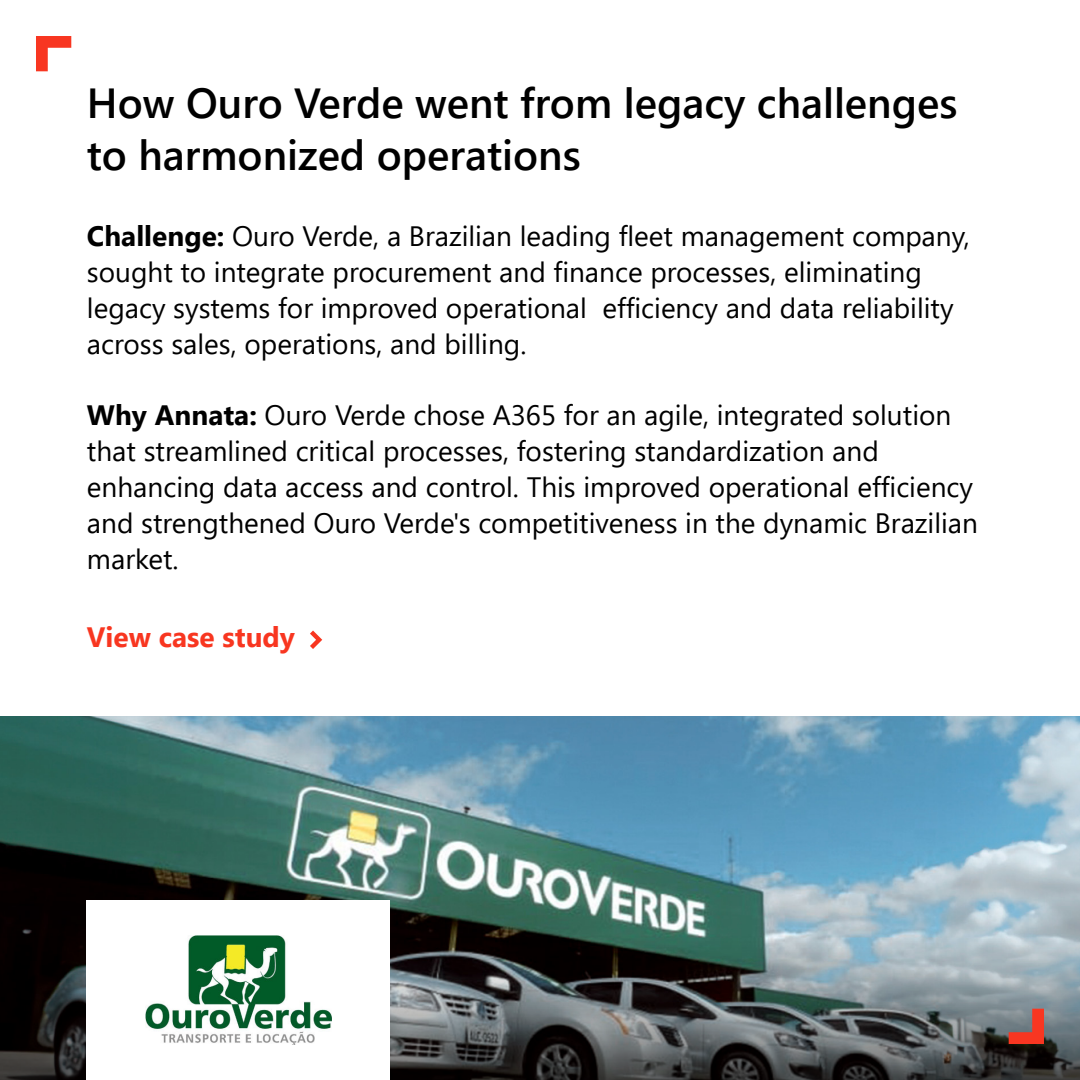
<style>
.page{position:relative;width:1080px;height:1080px;background:#fff}
.page>*{position:absolute;margin:0;border:0;box-sizing:border-box;transform-origin:0 0}
.t1{font:600 42px/52px "Segoe UI";color:#000}
.t2{font:28px/36px "Segoe UI";color:#000}
.t3{font:700 28px "Segoe UI";color:#f83620}
.s1{font-weight:700}
</style>
<div class="page">
<svg style="left:36px;top:36px;width:35px;height:35px"></svg>
<img style="left:0;top:716px;width:1080px;height:94px">
<img style="left:0;top:810px;width:1080px;height:270px">
<svg style="left:1009px;top:1009px;width:35px;height:35px"></svg>
<svg style="left:310px;top:631px;width:12px;height:18px"></svg>
<div style="left:87px;top:900px;width:303px;height:180px;background:#fff"></div>
<img style="left:145px;top:936px;width:187px;height:109px">
<h1 class="t1" style="left:87px;top:76px;width:872px">How Ouro Verde went from legacy challenges to harmonized operations</h1>
<p class="t2" style="left:87px;top:221px;width:884px"><span class="s1">Challenge:</span> Ouro Verde, a Brazilian leading fleet management company, sought to integrate procurement and finance processes, eliminating legacy systems for improved operational efficiency and data reliability across sales, operations, and billing.</p>
<p class="t2" style="left:87px;top:400px;width:893px"><span class="s1">Why Annata:</span> Ouro Verde chose A365 for an agile, integrated solution that streamlined critical processes, fostering standardization and enhancing data access and control. This improved operational efficiency and strengthened Ouro Verde's competitiveness in the dynamic Brazilian market.</p>
<p class="t3" style="left:87px;top:626px;width:210px">View case study</p>
</div>
